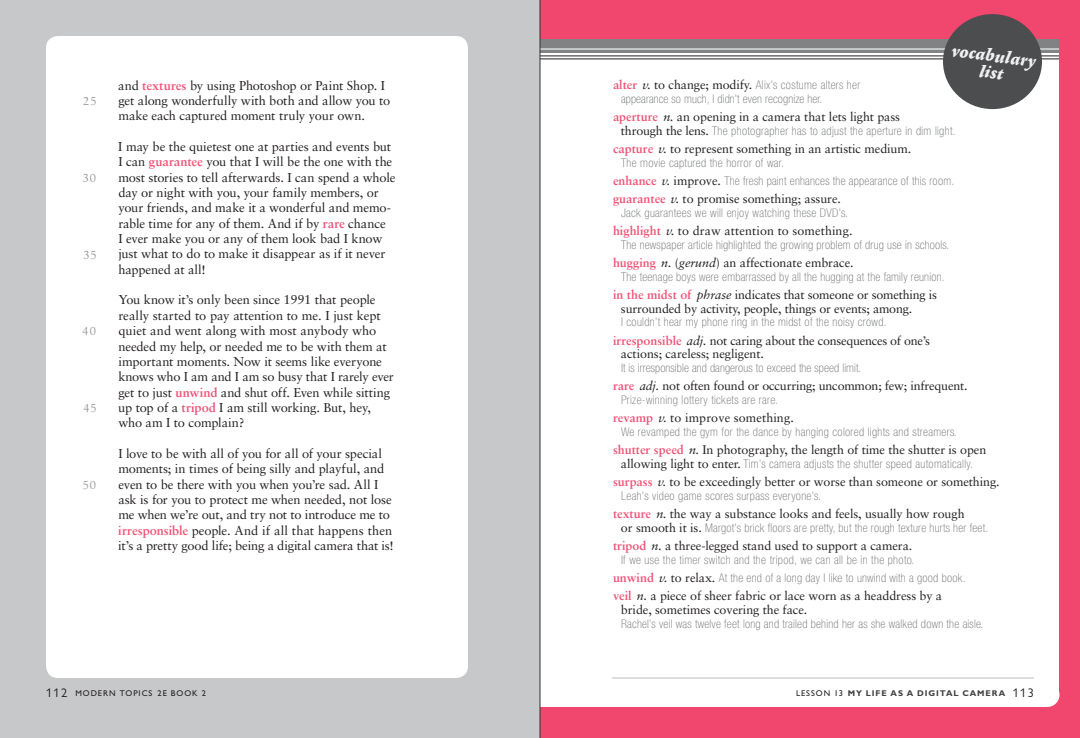
<style>
.page{position:relative;width:1080px;height:738px;background:#fff}
.page>*{position:absolute;margin:0;border:0;box-sizing:border-box;transform-origin:0 0}
.t1{font:500 16px/17px "Lexicon No 2 Italic F";color:#f1f1f2;text-align:center}
.t2{font:12.9px/15.4px "Sabon";letter-spacing:-.01em;color:#231f20}
.t3{font:12.5px/13.7px "Sabon";letter-spacing:-.005em;color:#231f20}
.t4{font:100 condensed 12px/18.2px "Helvetica Neue";letter-spacing:.02em;color:#6d6f71}
.t5{font:11px "Village Roman Smallcaps";letter-spacing:.12em;color:#939598}
.t6{font:700 8.4px "Gill Sans";letter-spacing:.11em;color:#414142}
.t7{font:8.4px "Gill Sans";letter-spacing:.115em;color:#231f20}
.s1{font-weight:700;color:#f25276}
.s2{font-family:"Sabon";font-weight:700;font-stretch:normal;font-size:12.5px;color:#f25276}
.s3{font-family:"Sabon";font-weight:400;font-style:italic;font-stretch:normal;font-size:12.5px;color:#231f20}
.s4{font-family:"Sabon";font-weight:400;font-stretch:normal;font-size:12.5px;color:#231f20}
.s5{font-style:italic}
.s6{font-family:"Gill Alt One";font-size:12.5px}
.s7{font-weight:400;color:#231f20}
.s8{font-weight:400;font-size:8.5px;color:#231f20}
.s9{font-family:"Gill Alt One";font-weight:400;font-size:12.5px;color:#231f20}
</style>
<div class="page">
<hr style="left:612px;top:678px;width:422px;height:1px;background:#bcbdc0">
<div style="left:0;top:0;width:540px;height:738px;background:#c6c8ca"></div>
<div style="left:46px;top:36px;width:422px;height:642px;background:#fff;border-radius:12px"></div>
<hr style="left:540px;top:59px;width:540px;height:1px;background:#231f20">
<hr style="left:540px;top:56px;width:540px;height:1px;background:#231f20">
<div style="left:540px;top:16px;width:540px;height:37px;background:#808284"></div>
<div style="left:540px;top:0;width:540px;height:39px;background:#f1466d"></div>
<hr style="left:540px;top:48px;width:540px;height:2px;background:#c6c8ca">
<div style="left:1060px;top:0;width:20px;height:738px;background:#f1466d"></div>
<div style="left:540px;top:707px;width:540px;height:31px;background:#f1466d"></div>
<div style="left:1047px;top:695px;width:20px;height:19px;background:#f1466d"></div>
<div style="left:1035px;top:683px;width:25px;height:24px;background:#fff;border-radius:50%"></div>
<div style="left:943px;top:14px;width:99px;height:95px;background:#4c4d4f;border-radius:50%"></div>
<hr style="left:540px;top:0;width:1px;height:738px;background:#333133">
<p class="t5" style="left:83px;top:94px;width:15px">25</p>
<p class="t5" style="left:83px;top:171px;width:15px">30</p>
<p class="t5" style="left:84px;top:248px;width:14px">35</p>
<p class="t5" style="left:83px;top:325px;width:15px">40</p>
<p class="t5" style="left:84px;top:401px;width:14px">45</p>
<p class="t5" style="left:83px;top:478px;width:15px">50</p>
<p class="t2" style="left:118px;top:77px;width:274px">and <span class="s1">textures</span> by using Photoshop or Paint Shop. I get along wonderfully with both and allow you to make each captured moment truly your own.</p>
<p class="t2" style="left:118px;top:139px;width:279px">I may be the quietest one at parties and events but I can <span class="s1">guarantee</span> you that I will be the one with the most stories to tell afterwards. I can spend a whole day or night with you, your family members, or your friends, and make it a wonderful and memo&shy;rable time for any of them. And if by <span class="s1">rare</span> chance<br>I ever make you or any of them look bad I know just what to do to make it disappear as if it never happened at all!</p>
<p class="t2" style="left:118px;top:292px;width:277px">You know it’s only been since 1991 that people really started to pay attention to me. I just kept quiet and went along with most anybody who needed my help, or needed me to be with them at important moments. Now it seems like everyone knows who I am and I am so busy that I rarely ever get to just <span class="s1">unwind</span> and shut off. Even while sitting up top of a <span class="s1">tripod</span> I am still working. But, hey, who am I to complain?</p>
<p class="t2" style="left:118px;top:446px;width:277px">I love to be with all of you for all of your special moments; in times of being silly and playful, and even to be there with you when you’re sad. All I ask is for you to protect me when needed, not lose me when we’re out, and try not to introduce me to <span class="s1">irresponsible</span> people. And if all that happens then it’s a pretty good life; being a digital camera that is!</p>
<p class="t1" style="left:953px;top:43px;width:86px;rotate:8deg">vocabulary list</p>
<p class="t4" style="left:621px;top:78px;width:241px;line-height:13.7px;text-indent:-8px"><span class="s2">alter</span> <span class="s3">v.</span> <span class="s4">to change; modify.</span> Alix’s costume alters her appearance so much, I didn’t even recognize her.</p>
<p class="t3" style="left:613px;top:110px;width:289px"><span class="s1">aperture</span> <span class="s5">n.</span> an opening in a camera that lets light pass</p>
<p class="t4" style="left:621px;top:122px;width:336px"><span class="s4">through the lens.</span> The photographer has to adjust the aperture in dim light.</p>
<p class="t3" style="left:613px;top:142px;width:300px"><span class="s1">capture</span> <span class="s5">v.</span> to represent something in an artistic medium.</p>
<p class="t4" style="left:613px;top:153px;width:343px;text-indent:8px">The movie captured the horror of war.<br><span class="s2">enhance</span> <span class="s3">v.</span> <span class="s4">improve.</span> The fresh paint enhances the appearance of this room.</p>
<p class="t3" style="left:613px;top:192px;width:229px"><span class="s1">guarantee</span> <span class="s5">v.</span> to promise something; assure.</p>
<p class="t4" style="left:621px;top:204px;width:229px">Jack guarantees we will enjoy watching these DVD’s.</p>
<p class="t3" style="left:613px;top:224px;width:241px"><span class="s1">highlight</span> <span class="s5">v.</span> to draw attention to something.</p>
<p class="t4" style="left:621px;top:236px;width:330px">The newspaper article highlighted the growing problem of drug use in schools.</p>
<p class="t3" style="left:613px;top:256px;width:242px"><span class="s1">hugging</span> <span class="s5">n.</span> (<span class="s5">gerund</span>) an affectionate embrace.</p>
<p class="t4" style="left:621px;top:267px;width:325px">The teenage boys were embarrassed by all the hugging at the family reunion.</p>
<p class="t3" style="left:621px;top:288px;width:318px;text-indent:-8px"><span class="s1">in the midst of</span> <span class="s5">phrase</span> indicates that someone or something is surrounded by activity, people, things or events; among.</p>
<p class="t4" style="left:621px;top:313px;width:267px">I couldn’t hear my phone ring in the midst of the noisy crowd.</p>
<p class="t3" style="left:621px;top:333px;width:310px;text-indent:-8px"><span class="s1">irresponsible</span> <span class="s5">adj.</span> not caring about the consequences of one’s actions; careless; negligent.</p>
<p class="t4" style="left:621px;top:359px;width:242px">It is irresponsible and dangerous to exceed the speed limit.</p>
<p class="t3" style="left:613px;top:379px;width:356px"><span class="s1">rare</span> <span class="s5">adj.</span> not often found or occurring; uncommon; few; infrequent.</p>
<p class="t4" style="left:621px;top:391px;width:158px">Prize-winning lottery tickets are rare.</p>
<p class="t3" style="left:613px;top:411px;width:182px"><span class="s1">revamp</span> <span class="s5">v.</span> to improve something.</p>
<p class="t4" style="left:621px;top:423px;width:337px">We revamped the gym for the dance by hanging colored lights and streamers.</p>
<p class="t3" style="left:613px;top:443px;width:375px"><span class="s1">shutter speed</span> <span class="s5">n.</span> In photography, the length of time the shutter is open</p>
<p class="t4" style="left:621px;top:455px;width:354px"><span class="s4">allowing light to enter.</span> Tim’s camera adjusts the shutter speed automatically.</p>
<p class="t3" style="left:613px;top:475px;width:388px"><span class="s1">surpass</span> <span class="s5">v.</span> to be exceedingly better or worse than someone or something.</p>
<p class="t4" style="left:621px;top:486px;width:202px">Leah’s video game scores surpass everyone’s.</p>
<p class="t3" style="left:613px;top:507px;width:353px"><span class="s1">texture</span> <span class="s5">n.</span> the way a substance looks and feels, usually how rough</p>
<p class="t4" style="left:621px;top:518px;width:369px"><span class="s4">or smooth it is.</span> Margot’s brick floors are pretty, but the rough texture hurts her feet.</p>
<p class="t3" style="left:613px;top:539px;width:301px"><span class="s1">tripod</span> <span class="s5">n.</span> a three-legged stand used to support a camera.</p>
<p class="t4" style="left:613px;top:550px;width:354px;text-indent:8px">If we use the timer switch and the tripod, we can all be in the photo.<br><span class="s2">unwind</span> <span class="s3">v.</span> <span class="s4">to relax.</span> At the end of a long day I like to unwind with a good book.</p>
<p class="t3" style="left:621px;top:589px;width:323px;text-indent:-8px"><span class="s1">veil</span> <span class="s5">n.</span> a piece of sheer fabric or lace worn as a headdress by a bride, sometimes covering the face.</p>
<p class="t4" style="left:621px;top:614px;width:364px">Rachel’s veil was twelve feet long and trailed behind her as she walked down the aisle.</p>
<p class="t7" style="left:46px;top:688px;width:161px"><span class="s6">112</span> MODERN TOPICS 2E BOOK 2</p>
<p class="t6" style="left:796px;top:688px;width:239px"><span class="s7">LESSON</span> <span class="s8">13</span> MY LIFE AS A DIGITAL CAMERA <span class="s9">113</span></p>
</div>
